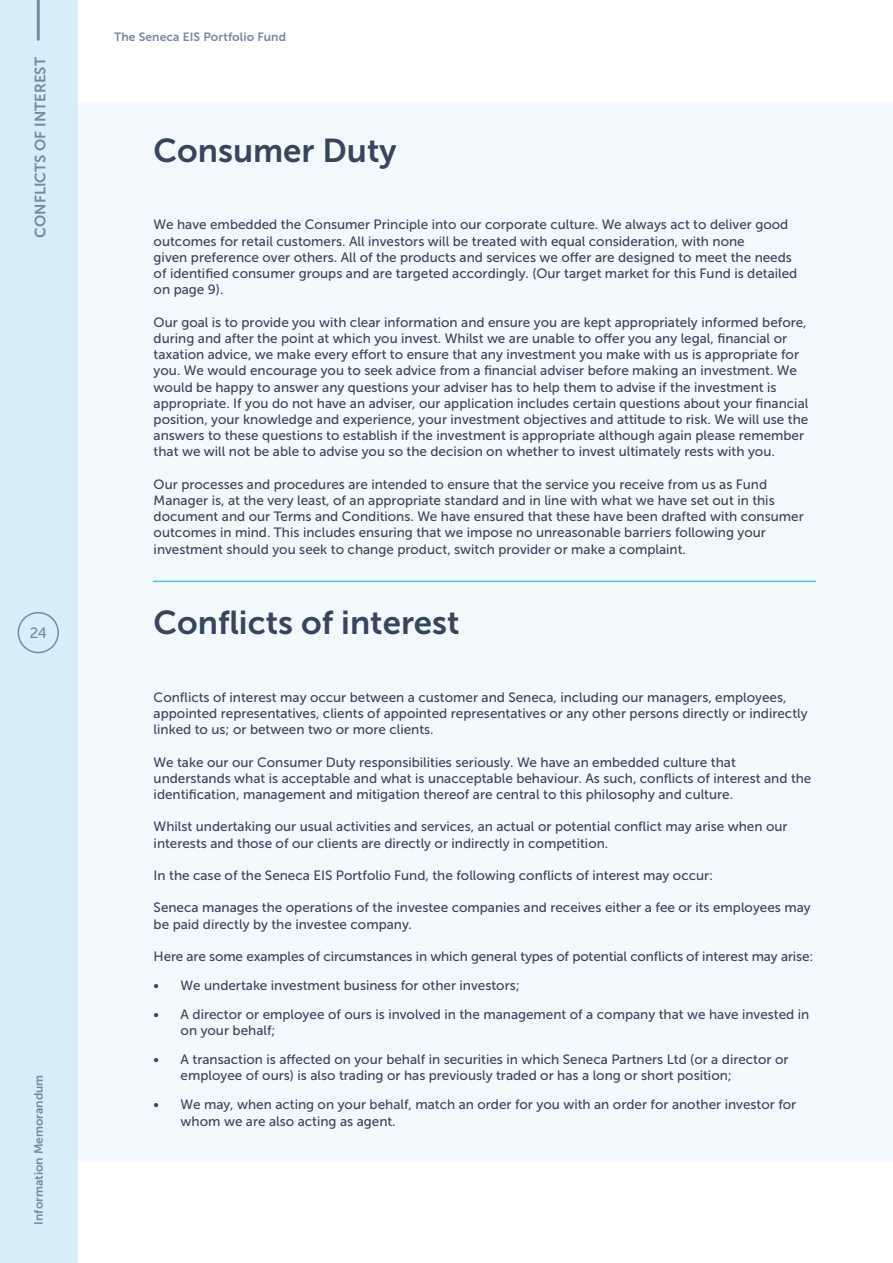
<style>
.page{position:relative;width:893px;height:1263px;background:#fff}
.page>*{position:absolute;margin:0;border:0;box-sizing:border-box;transform-origin:0 0}
.t1{font:33px "Museo Sans 700";color:#37455e}
.t2{font:15px "Museo Sans 700";color:#7789a2}
.t3{font:15px "Museo Sans 500";color:#7789a2}
.t4{font:13.5px/16.2px "Museo Sans 500";color:#37455e}
.t5{font:12px "Museo Sans 700";letter-spacing:.005em;color:#7789a2}
</style>
<div class="page">
<div style="left:78px;top:102px;width:815px;height:1059px;background:#f3fafd"></div>
<hr style="left:153px;top:581px;width:663px;height:1px;background:#55c2e4">
<div style="left:0;top:0;width:78px;height:1263px;background:#d7eef9"></div>
<div style="left:18px;top:612px;width:41px;height:41px;border:2px solid #7789a2;border-radius:50%"></div>
<hr style="left:37px;top:0;width:3px;height:39px;background:#7789a2">
<p class="t2" style="left:32px;top:237px;width:182px;rotate:-90deg">CONFLICTS OF INTEREST</p>
<p class="t3" style="left:30px;top:625px;width:19px">24</p>
<p class="t5" style="left:32px;top:1225px;width:151px;rotate:-90deg">Information Memorandum</p>
<p class="t5" style="left:114px;top:30px;width:173px">The Seneca EIS Portfolio Fund</p>
<h1 class="t1" style="left:154px;top:132px;width:245px">Consumer Duty</h1>
<p class="t4" style="left:154px;top:217px;width:645px">We have embedded the Consumer Principle into our corporate culture. We always act to deliver good outcomes for retail customers. All investors will be treated with equal consideration, with none<br>given preference over others. All of the products and services we offer are designed to meet the needs of identified consumer groups and are targeted accordingly. (Our target market for this Fund is detailed on page 9).</p>
<p class="t4" style="left:154px;top:314px;width:656px">Our goal is to provide you with clear information and ensure you are kept appropriately informed before, during and after the point at which you invest. Whilst we are unable to offer you any legal, financial or taxation advice, we make every effort to ensure that any investment you make with us is appropriate for you. We would encourage you to seek advice from a financial adviser before making an investment. We would be happy to answer any questions your adviser has to help them to advise if the investment is appropriate. If you do not have an adviser, our application includes certain questions about your financial position, your knowledge and experience, your investment objectives and attitude to risk. We will use the answers to these questions to establish if the investment is appropriate although again please remember that we will not be able to advise you so the decision on whether to invest ultimately rests with you.</p>
<p class="t4" style="left:154px;top:476px;width:652px">Our processes and procedures are intended to ensure that the service you receive from us as Fund Manager is, at the very least, of an appropriate standard and in line with what we have set out in this document and our Terms and Conditions. We have ensured that these have been drafted with consumer outcomes in mind. This includes ensuring that we impose no unreasonable barriers following your investment should you seek to change product, switch provider or make a complaint.</p>
<h1 class="t1" style="left:154px;top:604px;width:307px">Conflicts of interest</h1>
<p class="t4" style="left:154px;top:689px;width:655px">Conflicts of interest may occur between a customer and Seneca, including our managers, employees, appointed representatives, clients of appointed representatives or any other persons directly or indirectly linked to us; or between two or more clients.</p>
<p class="t4" style="left:154px;top:754px;width:659px">We take our our Consumer Duty responsibilities seriously. We have an embedded culture that understands what is acceptable and what is unacceptable behaviour. As such, conflicts of interest and the identification, management and mitigation thereof are central to this philosophy and culture.</p>
<p class="t4" style="left:154px;top:819px;width:635px">Whilst undertaking our usual activities and services, an actual or potential conflict may arise when our interests and those of our clients are directly or indirectly in competition.</p>
<p class="t4" style="left:154px;top:867px;width:561px">In the case of the Seneca EIS Portfolio Fund, the following conflicts of interest may occur:</p>
<p class="t4" style="left:154px;top:900px;width:659px">Seneca manages the operations of the investee companies and receives either a fee or its employees may be paid directly by the investee company.</p>
<p class="t4" style="left:154px;top:948px;width:661px">Here are some examples of circumstances in which general types of potential conflicts of interest may arise:</p>
<p class="t4" style="left:154px;top:977px;width:368px">• We undertake investment business for other investors;</p>
<p class="t4" style="left:181px;top:1006px;width:630px;text-indent:-27px">• A director or employee of ours is involved in the management of a company that we have invested in on your behalf;</p>
<p class="t4" style="left:181px;top:1051px;width:609px;text-indent:-27px">• A transaction is affected on your behalf in securities in which Seneca Partners Ltd (or a director or employee of ours) is also trading or has previously traded or has a long or short position;</p>
<p class="t4" style="left:181px;top:1096px;width:617px;text-indent:-27px">• We may, when acting on your behalf, match an order for you with an order for another investor for whom we are also acting as agent.</p>
</div>
